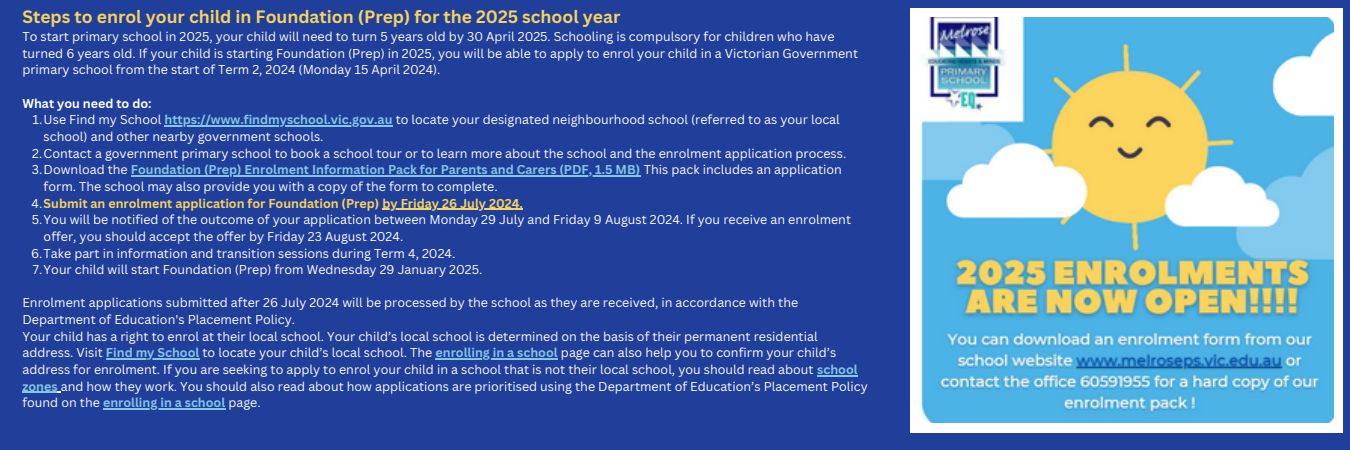
<style>
.page{position:relative;width:1350px;height:450px;background:#203f9b}
.page>*{position:absolute;margin:0;border:0;box-sizing:border-box;transform-origin:0 0}
.t1{font:700 17.4px "Canva Sans";color:#f9d35e}
.t2{font:12.6px/16.5px "Canva Sans";color:#fff}
.t3{font:700 12.6px "Canva Sans";color:#85c6e4}
.t4{font:700 12.6px "Canva Sans";color:#f8d35f}
.t5{font:700 12.6px "Canva Sans";color:#fff}
.s1{font-weight:700;color:#85c6e4}
.s2{font-weight:400;color:#fff}
</style>
<div class="page">
<div style="left:910px;top:8px;width:433px;height:424px;background:#fff"></div>
<img style="left:921px;top:17px;width:412px;height:405px">
<hr style="left:165px;top:125px;width:228px;height:1px;background:#85c6e4">
<hr style="left:131px;top:175px;width:510px;height:1px;background:#85c6e4">
<hr style="left:383px;top:209px;width:140px;height:1px;background:#f8d35f">
<hr style="left:106px;top:358px;width:93px;height:1px;background:#85c6e4">
<hr style="left:435px;top:358px;width:123px;height:1px;background:#85c6e4">
<hr style="left:817px;top:375px;width:41px;height:1px;background:#85c6e4">
<hr style="left:22px;top:392px;width:36px;height:1px;background:#85c6e4">
<hr style="left:103px;top:408px;width:122px;height:1px;background:#85c6e4">
<p class="t1" style="left:22px;top:5px;width:599px">Steps to enrol your child in Foundation (Prep) for the 2025 school year</p>
<h1 class="t2" style="left:22px;top:28px;width:837px">To start primary school in 2025, your child will need to turn 5 years old by 30 April 2025. Schooling is compulsory for children who have turned 6 years old. If your child is starting Foundation (Prep) in 2025, you will be able to apply to enrol your child in a Victorian Government primary school from the start of Term 2, 2024 (Monday 15 April 2024).</h1>
<p class="t5" style="left:22px;top:94px;width:131px">What you need to do:</p>
<p class="t2" style="left:32px;top:111px;width:809px">1.Use Find my School <span class="s1">https://www.findmyschool.vic.gov.au</span> to locate your designated neighbourhood school (referred to as your local</p>
<p class="t2" style="left:32px;top:128px;width:816px;text-indent:11px">school) and other nearby government schools.<br>2.Contact a government primary school to book a school tour or to learn more about the school and the enrolment application process.</p>
<p class="t3" style="left:32px;top:161px;width:812px"><span class="s2">3.Download the</span> Foundation (Prep) Enrolment Information Pack for Parents and Carers (PDF, 1.5 MB) <span class="s2">This pack includes an application</span></p>
<p class="t2" style="left:44px;top:178px;width:456px">form. The school may also provide you with a copy of the form to complete.</p>
<p class="t4" style="left:32px;top:194px;width:493px"><span class="s2">4.</span>Submit an enrolment application for Foundation (Prep) by Friday 26 July 2024.</p>
<p class="t2" style="left:44px;top:211px;width:809px;text-indent:-12px">5.You will be notified of the outcome of your application between Monday 29 July and Friday 9 August 2024. If you receive an enrolment offer, you should accept the offer by Friday 23 August 2024.</p>
<p class="t2" style="left:31px;top:244px;width:426px">6.Take part in information and transition sessions during Term 4, 2024.</p>
<p class="t2" style="left:33px;top:261px;width:451px">7.Your child will start Foundation (Prep) from Wednesday 29 January 2025.</p>
<p class="t2" style="left:22px;top:294px;width:847px">Enrolment applications submitted after 26 July 2024 will be processed by the school as they are received, in accordance with the Department of Education's Placement Policy.<br>Your child has a right to enrol at their local school. Your child’s local school is determined on the basis of their permanent residential address. Visit <span class="s1">Find my School</span> to locate your child’s local school. The <span class="s1">enrolling in a school</span> page can also help you to confirm your child’s address for enrolment. If you are seeking to apply to enrol your child in a school that is not their local school, you should read about <span class="s1">school zones</span> and how they work. You should also read about how applications are prioritised using the Department of Education’s Placement Policy found on the <span class="s1">enrolling in a school</span> page.</p>
</div>
